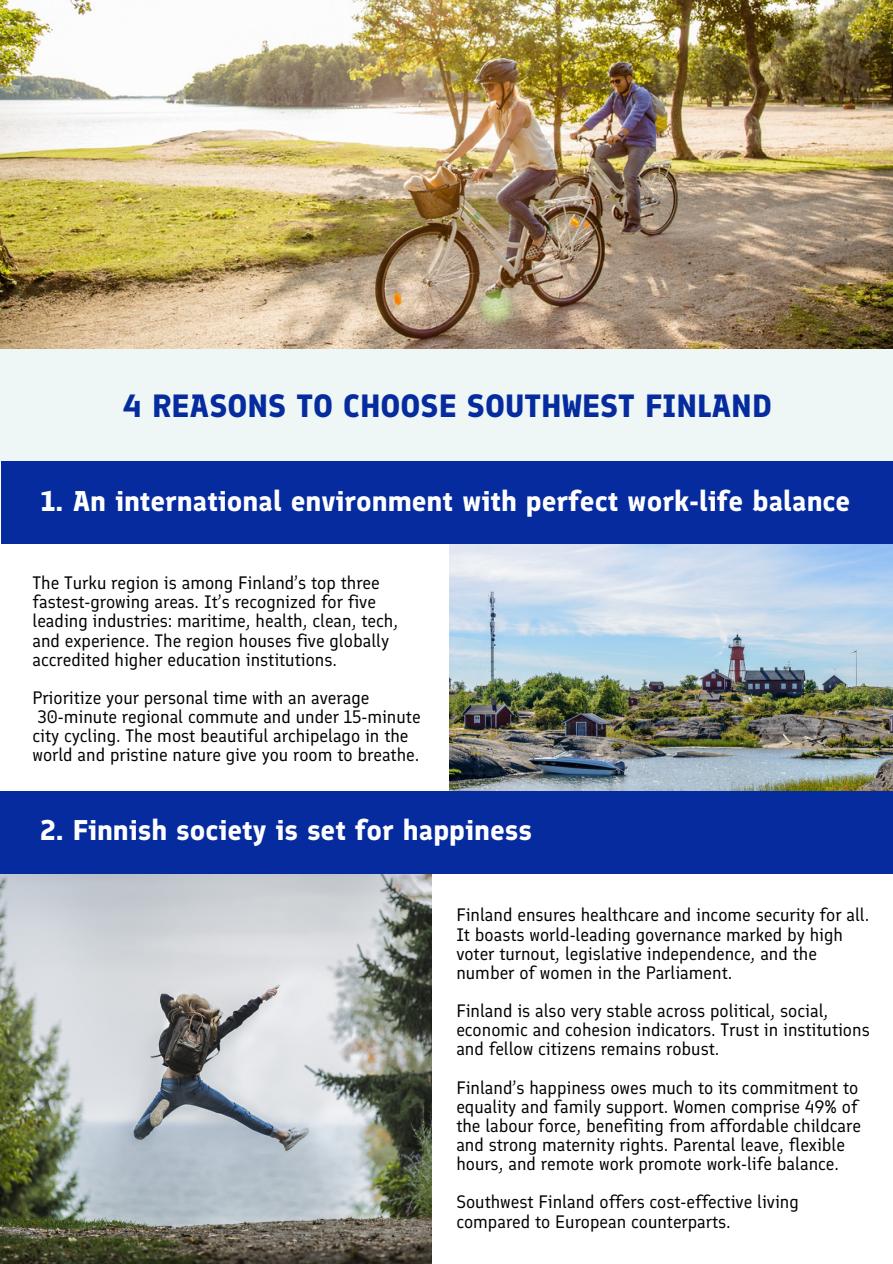
<style>
.page{position:relative;width:893px;height:1264px;background:#fff}
.page>*{position:absolute;margin:0;border:0;box-sizing:border-box;transform-origin:0 0}
.t1{font:700 32.1px "Finlandica";color:#062b9e}
.t2{font:700 28.5px "Finlandica";color:#fff}
.t3{font:18px/19.2px "Finlandica";color:#000}
</style>
<div class="page">
<img style="left:0;top:0;width:892px;height:349px">
<div style="left:0;top:350px;width:892px;height:113px;background:#eef7f6"></div>
<img style="left:1px;top:873px;width:431px;height:390px">
<img style="left:449px;top:543px;width:443px;height:248px">
<div style="left:1px;top:461px;width:891px;height:82px;background:#062b9e"></div>
<div style="left:0;top:791px;width:892px;height:82px;background:#062b9e"></div>
<p class="t1" style="left:123px;top:386px;width:650px">4 REASONS TO CHOOSE SOUTHWEST FINLAND</p>
<p class="t2" style="left:40px;top:484px;width:811px">1. An international environment with perfect work-life balance</p>
<p class="t3" style="left:32px;top:573px;width:367px">The Turku region is among Finland’s top three fastest-growing areas. It’s recognized for five leading industries: maritime, health, clean, tech, and experience. The region houses five globally accredited higher education institutions.</p>
<p class="t3" style="left:32px;top:688px;width:338px">Prioritize your personal time with an average</p>
<p class="t3" style="left:32px;top:707px;width:389px">30-minute regional commute and under 15-minute city cycling. The most beautiful archipelago in the world and pristine nature give you room to breathe.</p>
<p class="t2" style="left:40px;top:813px;width:493px">2. Finnish society is set for happiness</p>
<p class="t3" style="left:456px;top:905px;width:414px">Finland ensures healthcare and income security for all.<br>It boasts world-leading governance marked by high voter turnout, legislative independence, and the number of women in the Parliament.</p>
<p class="t3" style="left:456px;top:1001px;width:415px">Finland is also very stable across political, social, economic and cohesion indicators. Trust in institutions and fellow citizens remains robust.</p>
<p class="t3" style="left:456px;top:1077px;width:406px">Finland’s happiness owes much to its commitment to equality and family support. Women comprise 49% of the labour force, benefiting from affordable childcare and strong maternity rights. Parental leave, flexible hours, and remote work promote work-life balance.</p>
<p class="t3" style="left:456px;top:1192px;width:344px">Southwest Finland offers cost-effective living compared to European counterparts.</p>
</div>
